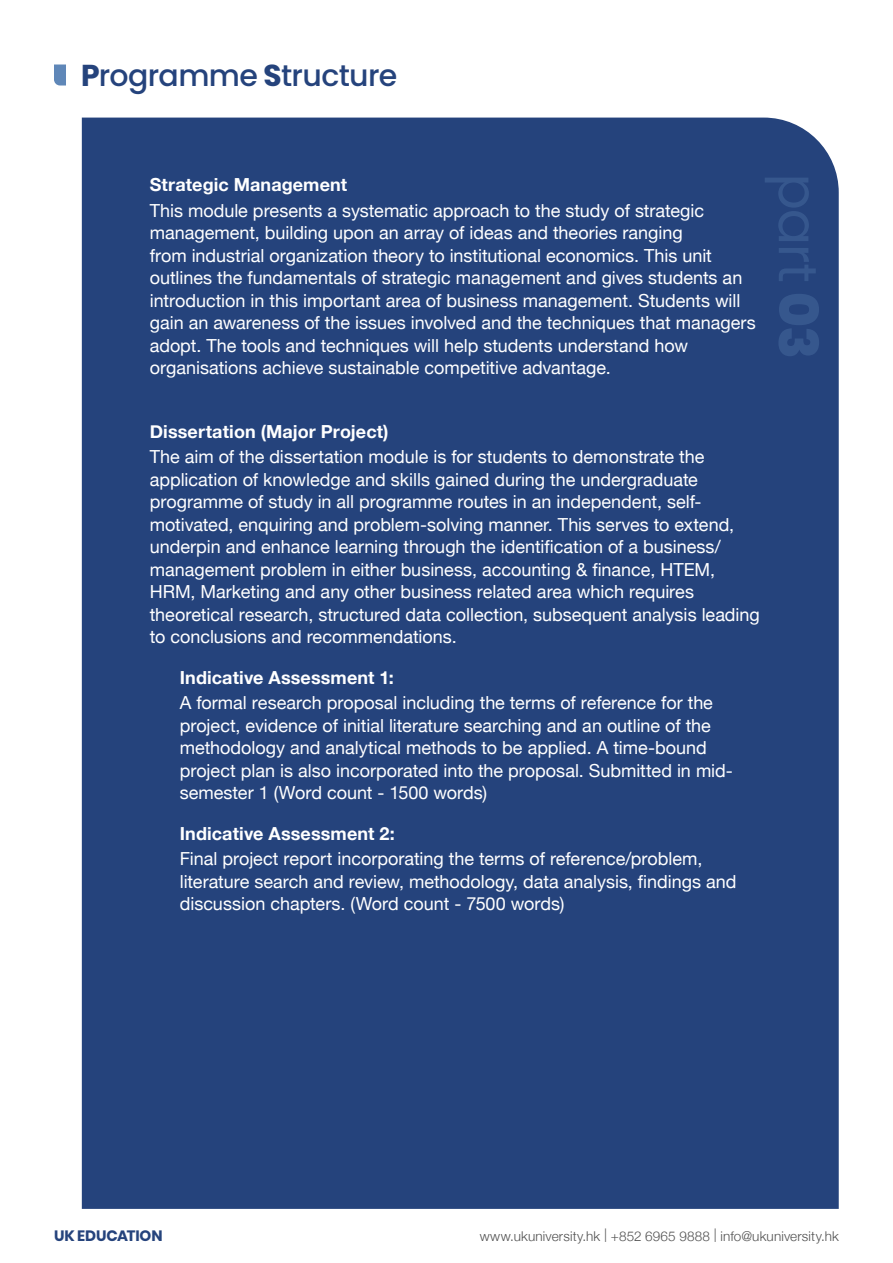
<style>
.page{position:relative;width:893px;height:1263px;background:#fff}
.page>*{position:absolute;margin:0;border:0;box-sizing:border-box;transform-origin:0 0}
.t1{font:500 30px "Poppins";letter-spacing:-.02em;color:#25437c}
.t2{font:18px/22.5px "Helvetica Neue";color:#fff}
.t3{font:700 18px "Helvetica Neue";letter-spacing:.005em;color:#fff}
.t4{font:700 15px "Poppins";letter-spacing:-.01em;color:#25437c}
.t5{font:300 13.5px "Helvetica Neue";letter-spacing:.01em;color:#505050}
.s1{font-weight:700}
</style>
<div class="page">
<svg style="left:54px;top:65px;width:12px;height:21px"></svg>
<div style="left:82px;top:118px;width:757px;height:1091px;background:#25437c"></div>
<h1 class="t1" style="left:81px;top:58px;width:318px"><span class="s1">P</span>rogramme <span class="s1">S</span>tructure</h1>
<p class="t3" style="left:150px;top:171px;width:199px">Strategic Management</p>
<p class="t2" style="left:150px;top:200px;width:607px">This module presents a systematic approach to the study of strategic management, building upon an array of ideas and theories ranging<br>from industrial organization theory to institutional economics. This unit outlines the fundamentals of strategic management and gives students an introduction in this important area of business management. Students will gain an awareness of the issues involved and the techniques that managers adopt. The tools and techniques will help students understand how organisations achieve sustainable competitive advantage.</p>
<p class="t3" style="left:150px;top:417px;width:240px">Dissertation (Major Project)</p>
<p class="t2" style="left:150px;top:446px;width:611px">The aim of the dissertation module is for students to demonstrate the application of knowledge and skills gained during the undergraduate programme of study in all programme routes in an independent, self&shy;motivated, enquiring and problem-solving manner. This serves to extend, underpin and enhance learning through the identification of a business/ management problem in either business, accounting &amp; finance, HTEM, HRM, Marketing and any other business related area which requires theoretical research, structured data collection, subsequent analysis leading to conclusions and recommendations.</p>
<p class="t3" style="left:180px;top:663px;width:216px">Indicative Assessment 1:</p>
<p class="t2" style="left:180px;top:692px;width:555px">A formal research proposal including the terms of reference for the project, evidence of initial literature searching and an outline of the methodology and analytical methods to be applied. A time-bound project plan is also incorporated into the proposal. Submitted in mid&shy;semester 1 (Word count - 1500 words)</p>
<p class="t3" style="left:180px;top:819px;width:217px">Indicative Assessment 2:</p>
<p class="t2" style="left:180px;top:848px;width:558px">Final project report incorporating the terms of reference/problem, literature search and review, methodology, data analysis, findings and discussion chapters. (Word count - 7500 words)</p>
<p class="t4" style="left:54px;top:1227px;width:110px">UK EDUCATION</p>
<p class="t5" style="left:480px;top:1225px;width:361px">www.ukuniversity.hk | +852 6965 9888 | info@ukuniversity.hk</p>
</div>
